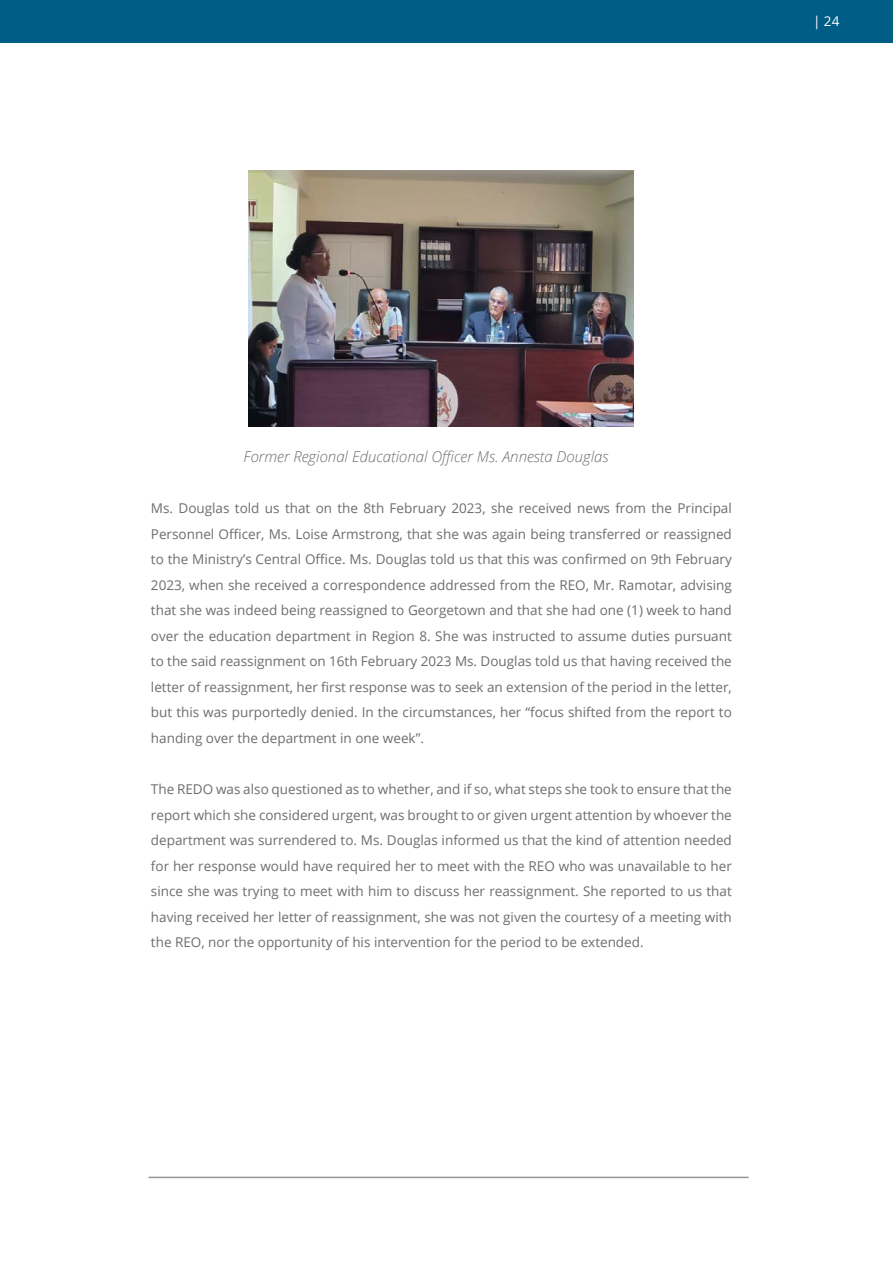
<style>
.page{position:relative;width:893px;height:1263px;background:#fff}
.page>*{position:absolute;margin:0;border:0;box-sizing:border-box;transform-origin:0 0}
.Quote_Text_12_p{font:italic 300 15px "Open Sans";color:#6c6d70}
.Quote_Text_12_p-2{font:13.5px/25.5px "Open Sans";color:#6c6d70;text-align:justify}
.t1{font:13.5px "Open Sans";color:#fff}
</style>
<div class="page">
<img style="left:249px;top:171px;width:385px;height:255px">
<div style="left:0;top:0;width:893px;height:43px;background:#005d85"></div>
<hr style="left:148px;top:1177px;width:600px;height:1px;background:#939598">
<p class="t1" style="left:813px;top:12px;width:28px">| 24</p>
<p class="Quote_Text_12_p" style="left:243px;top:446px;width:367px">Former Regional Educational Officer Ms. Annesta Douglas</p>
<p class="Quote_Text_12_p-2" style="left:151px;top:495px;width:582px">Ms. Douglas told us that on the 8th February 2023, she received news from the Principal Personnel Officer, Ms. Loise Armstrong, that she was again being transferred or reassigned to the Ministry’s Central Office. Ms. Douglas told us that this was confirmed on 9th February 2023, when she received a correspondence addressed from the REO, Mr. Ramotar, advising that she was indeed being reassigned to Georgetown and that she had one (1) week to hand over the education department in Region 8. She was instructed to assume duties pursuant to the said reassignment on 16th February 2023 Ms. Douglas told us that having received the letter of reassignment, her first response was to seek an extension of the period in the letter, but this was purportedly denied. In the circumstances, her “focus shifted from the report to handing over the department in one week”.</p>
<p class="Quote_Text_12_p-2" style="left:151px;top:776px;width:582px">The REDO was also questioned as to whether, and if so, what steps she took to ensure that the report which she considered urgent, was brought to or given urgent attention by whoever the department was surrendered to. Ms. Douglas informed us that the kind of attention needed for her response would have required her to meet with the REO who was unavailable to her since she was trying to meet with him to discuss her reassignment. She reported to us that having received her letter of reassignment, she was not given the courtesy of a meeting with the REO, nor the opportunity of his intervention for the period to be extended.</p>
</div>
